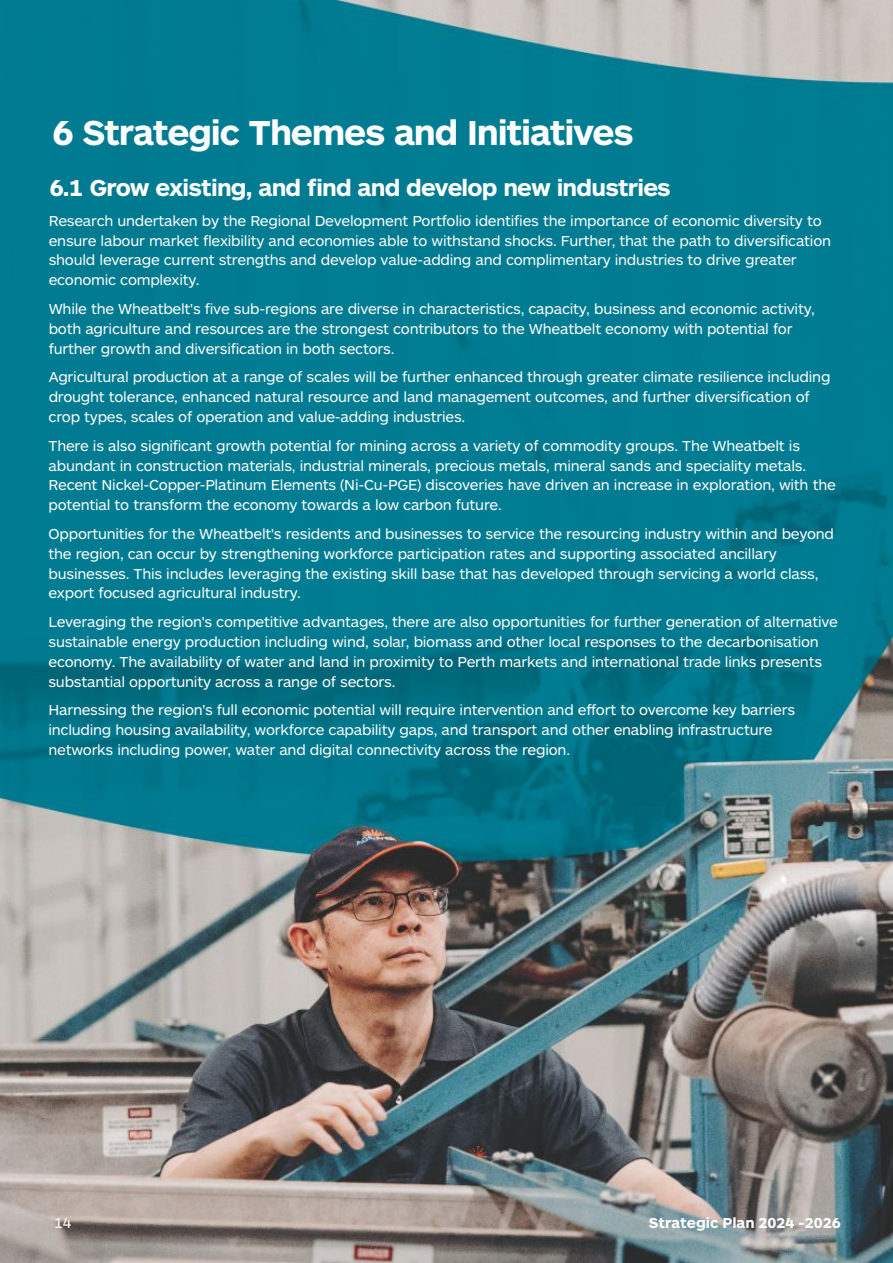
<style>
.page{position:relative;width:893px;height:1263px;background:#fff}
.page>*{position:absolute;margin:0;border:0;box-sizing:border-box;transform-origin:0 0}
.t1{font:700 36px "ARS Maquette Pro";letter-spacing:-.035em;color:#fefefe}
.t2{font:700 24px "ARS Maquette Pro";letter-spacing:-.035em;color:#fefefe}
.t3{font:15px/19.8px "ARS Maquette Pro";letter-spacing:-.015em;color:#fefefe}
.t4{font:700 15px "ARS Maquette Pro";color:#fefefe}
</style>
<div class="page">
<img style="left:0;top:0;width:893px;height:1263px">
<h1 class="t1" style="left:52px;top:116px;width:583px">6 Strategic Themes and Initiatives</h1>
<h2 class="t2" style="left:49px;top:177px;width:623px">6.1 Grow existing, and find and develop new industries</h2>
<p class="t3" style="left:49px;top:211px;width:784px">Research undertaken by the Regional Development Portfolio identifies the importance of economic diversity to ensure labour market flexibility and economies able to withstand shocks. Further, that the path to diversification should leverage current strengths and develop value-adding and complimentary industries to drive greater economic complexity.</p>
<p class="t3" style="left:49px;top:300px;width:768px">While the Wheatbelt's five sub-regions are diverse in characteristics, capacity, business and economic activity, both agriculture and resources are the strongest contributors to the Wheatbelt economy with potential for further growth and diversification in both sectors.</p>
<p class="t3" style="left:49px;top:368px;width:783px">Agricultural production at a range of scales will be further enhanced through greater climate resilience including drought tolerance, enhanced natural resource and land management outcomes, and further diversification of crop types, scales of operation and value-adding industries.</p>
<p class="t3" style="left:49px;top:436px;width:789px">There is also significant growth potential for mining across a variety of commodity groups. The Wheatbelt is abundant in construction materials, industrial minerals, precious metals, mineral sands and speciality metals.<br>Recent Nickel-Copper-Platinum Elements (Ni-Cu-PGE) discoveries have driven an increase in exploration, with the potential to transform the economy towards a low carbon future.</p>
<p class="t3" style="left:49px;top:525px;width:787px">Opportunities for the Wheatbelt's residents and businesses to service the resourcing industry within and beyond the region, can occur by strengthening workforce participation rates and supporting associated ancillary businesses. This includes leveraging the existing skill base that has developed through servicing a world class, export focused agricultural industry.</p>
<p class="t3" style="left:48px;top:613px;width:791px">Leveraging the region's competitive advantages, there are also opportunities for further generation of alternative sustainable energy production including wind, solar, biomass and other local responses to the decarbonisation economy. The availability of water and land in proximity to Perth markets and international trade links presents substantial opportunity across a range of sectors.</p>
<p class="t3" style="left:48px;top:701px;width:748px">Harnessing the region's full economic potential will require intervention and effort to overcome key barriers including housing availability, workforce capability gaps, and transport and other enabling infrastructure networks including power, water and digital connectivity across the region.</p>
<p class="t3" style="left:54px;top:1214px;width:19px">14</p>
<p class="t4" style="left:649px;top:1216px;width:193px">Strategic Plan 2024 -2026</p>
</div>
